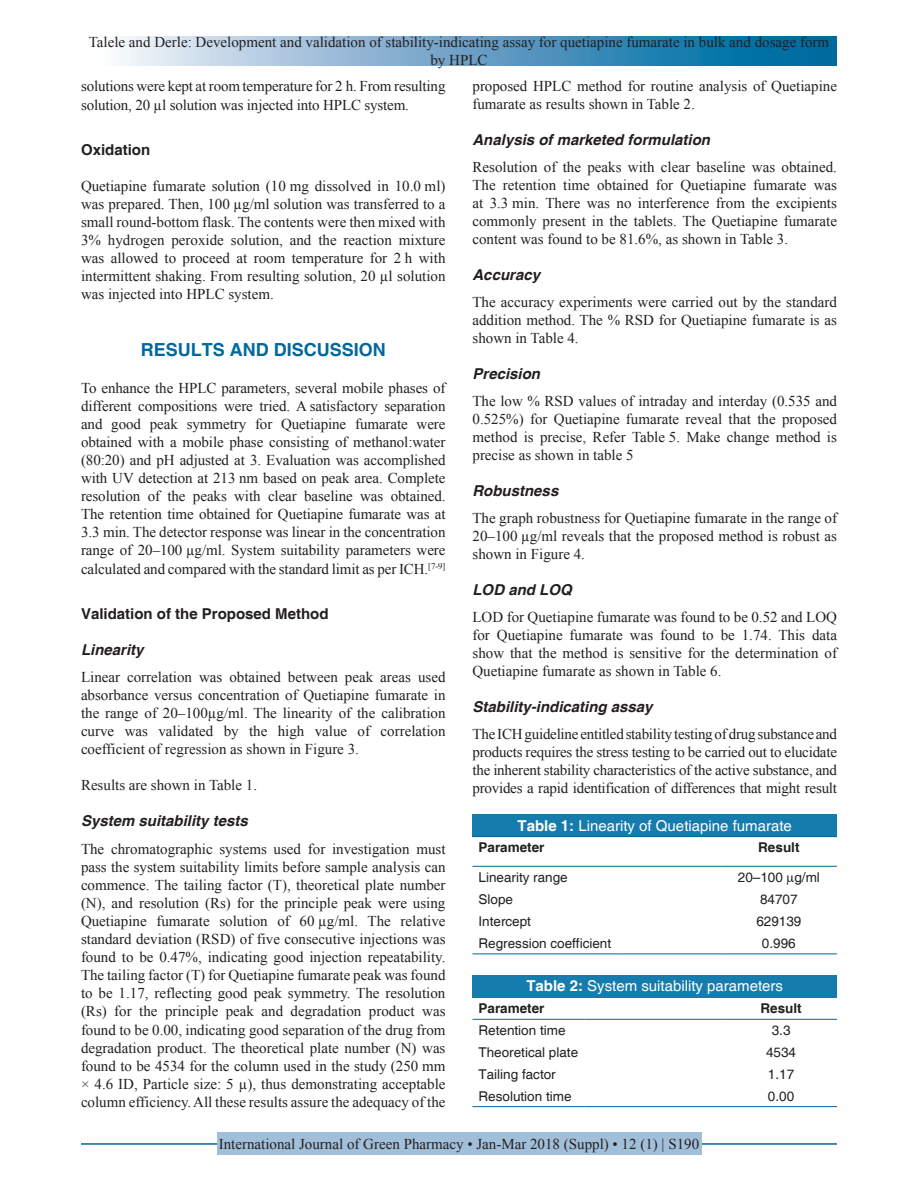
<style>
.page{position:relative;width:918px;height:1188px;background:#fff}
.page>*{position:absolute;margin:0;border:0;box-sizing:border-box;transform-origin:0 0}
.t1{font:700 18px "Helvetica";color:#00689e}
.TX{font:15px/18.1px "Times New Roman";color:#231f20;text-align:justify}
.t2{font:italic 700 15px "Helvetica";color:#231f20}
.TT{font:15px "Helvetica";color:#fff}
.RF{font:15px "Times New Roman";color:#231f20}
.t3{font:700 15px "Helvetica";color:#231f20}
.TB{font:13.5px "Helvetica";color:#231f20}
.TBL{font:13.5px "Helvetica";color:#231f20}
.TCH{font:700 13.5px "Helvetica";color:#231f20}
.s1{font-weight:700}
</style>
<div class="page">
<div style="left:81px;top:37px;width:756px;height:28px;background:linear-gradient(to right,#fcf4fb,#005d99)"></div>
<hr style="left:81px;top:1143px;width:756px;height:2px;background:#00689e">
<div style="left:217px;top:1133px;width:484px;height:22px;background:#a2bfda"></div>
<div style="left:472px;top:814px;width:365px;height:23px;background:#167cae"></div>
<hr style="left:472px;top:954px;width:145px;height:1px;background:#00689e">
<hr style="left:617px;top:954px;width:104px;height:1px;background:#00689e">
<hr style="left:721px;top:954px;width:116px;height:1px;background:#00689e">
<hr style="left:472px;top:836px;width:145px;height:1px;background:#00689e">
<hr style="left:617px;top:836px;width:104px;height:1px;background:#00689e">
<hr style="left:721px;top:836px;width:116px;height:1px;background:#00689e">
<hr style="left:472px;top:866px;width:145px;height:1px;background:#00689e">
<hr style="left:617px;top:866px;width:104px;height:1px;background:#00689e">
<hr style="left:721px;top:866px;width:116px;height:1px;background:#00689e">
<div style="left:472px;top:975px;width:365px;height:22px;background:#167cae"></div>
<hr style="left:472px;top:1106px;width:112px;height:1px;background:#00689e">
<hr style="left:584px;top:1106px;width:141px;height:1px;background:#00689e">
<hr style="left:725px;top:1106px;width:112px;height:1px;background:#00689e">
<hr style="left:472px;top:1019px;width:112px;height:1px;background:#00689e">
<hr style="left:584px;top:1019px;width:141px;height:1px;background:#00689e">
<hr style="left:725px;top:1019px;width:112px;height:1px;background:#00689e">
<p class="TX" style="left:89px;top:33px;width:742px;text-align:center">Talele and Derle: Development and validation of stability-indicating assay for quetiapine fumarate in bulk and dosage form by HPLC</p>
<p class="TX" style="left:81px;top:77px;width:366px">solutions were kept at room temperature for 2 h. From resulting solution, 20 µl solution was injected into HPLC system.</p>
<h2 class="t3" style="left:81px;top:140px;width:71px">Oxidation</h2>
<p class="TX" style="left:81px;top:176px;width:366px">Quetiapine fumarate solution (10 mg dissolved in 10.0 ml) was prepared. Then, 100 µg/ml solution was transferred to a small round-bottom flask. The contents were then mixed with 3% hydrogen peroxide solution, and the reaction mixture was allowed to proceed at room temperature for 2 h with intermittent shaking. From resulting solution, 20 µl solution was injected into HPLC system.</p>
<h1 class="t1" style="left:141px;top:339px;width:247px">RESULTS AND DISCUSSION</h1>
<p class="TX" style="left:81px;top:378px;width:366px">To enhance the HPLC parameters, several mobile phases of different compositions were tried. A satisfactory separation and good peak symmetry for Quetiapine fumarate were obtained with a mobile phase consisting of methanol:water (80:20) and pH adjusted at 3. Evaluation was accomplished with UV detection at 213 nm based on peak area. Complete resolution of the peaks with clear baseline was obtained.<br>The retention time obtained for Quetiapine fumarate was at 3.3 min. The detector response was linear in the concentration range of 20–100 µg/ml. System suitability parameters were calculated and compared with the standard limit as per ICH.<sup>[7-9]</sup></p>
<h2 class="t3" style="left:81px;top:604px;width:249px">Validation of the Proposed Method</h2>
<h3 class="t2" style="left:81px;top:640px;width:64px">Linearity</h3>
<p class="TX" style="left:81px;top:667px;width:366px">Linear correlation was obtained between peak areas used absorbance versus concentration of Quetiapine fumarate in the range of 20–100µg/ml. The linearity of the calibration curve was validated by the high value of correlation coefficient of regression as shown in Figure 3.</p>
<p class="TX" style="left:81px;top:776px;width:178px">Results are shown in Table 1.</p>
<h3 class="t2" style="left:81px;top:812px;width:168px">System suitability tests</h3>
<p class="TX" style="left:81px;top:839px;width:366px">The chromatographic systems used for investigation must pass the system suitability limits before sample analysis can commence. The tailing factor (T), theoretical plate number (N), and resolution (Rs) for the principle peak were using Quetiapine fumarate solution of 60 µg/ml. The relative standard deviation (RSD) of five consecutive injections was found to be 0.47%, indicating good injection repeatability.<br>The tailing factor (T) for Quetiapine fumarate peak was found to be 1.17, reflecting good peak symmetry. The resolution (Rs) for the principle peak and degradation product was found to be 0.00, indicating good separation of the drug from degradation product. The theoretical plate number (N) was found to be 4534 for the column used in the study (250 mm × 4.6 ID, Particle size: 5 µ), thus demonstrating acceptable column efficiency. All these results assure the adequacy of the</p>
<p class="TX" style="left:472px;top:77px;width:366px">proposed HPLC method for routine analysis of Quetiapine fumarate as results shown in Table 2.</p>
<h3 class="t2" style="left:472px;top:131px;width:239px">Analysis of marketed formulation</h3>
<p class="TX" style="left:472px;top:158px;width:366px">Resolution of the peaks with clear baseline was obtained.<br>The retention time obtained for Quetiapine fumarate was at 3.3 min. There was no interference from the excipients commonly present in the tablets. The Quetiapine fumarate content was found to be 81.6%, as shown in Table 3.</p>
<h3 class="t2" style="left:472px;top:266px;width:69px">Accuracy</h3>
<p class="TX" style="left:472px;top:293px;width:366px">The accuracy experiments were carried out by the standard addition method. The % RSD for Quetiapine fumarate is as shown in Table 4.</p>
<h3 class="t2" style="left:472px;top:365px;width:69px">Precision</h3>
<p class="TX" style="left:472px;top:392px;width:366px">The low % RSD values of intraday and interday (0.535 and 0.525%) for Quetiapine fumarate reveal that the proposed method is precise, Refer Table 5. Make change method is precise as shown in table 5</p>
<h3 class="t2" style="left:472px;top:482px;width:87px">Robustness</h3>
<p class="TX" style="left:472px;top:509px;width:366px">The graph robustness for Quetiapine fumarate in the range of 20–100 µg/ml reveals that the proposed method is robust as shown in Figure 4.</p>
<h3 class="t2" style="left:472px;top:581px;width:101px">LOD and LOQ</h3>
<p class="TX" style="left:472px;top:608px;width:366px">LOD for Quetiapine fumarate was found to be 0.52 and LOQ for Quetiapine fumarate was found to be 1.74. This data show that the method is sensitive for the determination of Quetiapine fumarate as shown in Table 6.</p>
<h3 class="t2" style="left:472px;top:698px;width:182px">Stability-indicating assay</h3>
<p class="TX" style="left:472px;top:725px;width:366px">The ICH guideline entitled stability testing of drug substance and products requires the stress testing to be carried out to elucidate the inherent stability characteristics of the active substance, and provides a rapid identification of differences that might result</p>
<p class="TT" style="left:518px;top:817px;width:276px"><span class="s1">Table 1:</span> Linearity of Quetiapine fumarate</p>
<p class="TCH" style="left:478px;top:839px;width:68px">Parameter</p>
<p class="TCH" style="left:758px;top:839px;width:43px">Result</p>
<p class="TB" style="left:478px;top:870px;width:91px">Linearity range</p>
<p class="TB" style="left:738px;top:870px;width:84px">20–100 g/ml</p>
<p class="TB" style="left:478px;top:892px;width:36px">Slope</p>
<p class="TB" style="left:760px;top:892px;width:39px">84707</p>
<p class="TB" style="left:478px;top:914px;width:54px">Intercept</p>
<p class="TB" style="left:756px;top:914px;width:47px">629139</p>
<p class="TBL" style="left:478px;top:935px;width:134px">Regression coefficient</p>
<p class="TBL" style="left:762px;top:935px;width:35px">0.996</p>
<p class="TT" style="left:526px;top:978px;width:258px"><span class="s1">Table 2:</span> System suitability parameters</p>
<p class="TCH" style="left:478px;top:1000px;width:68px">Parameter</p>
<p class="TCH" style="left:760px;top:1000px;width:43px">Result</p>
<p class="TB" style="left:478px;top:1023px;width:89px">Retention time</p>
<p class="TB" style="left:772px;top:1023px;width:20px">3.3</p>
<p class="TB" style="left:478px;top:1044px;width:101px">Theoretical plate</p>
<p class="TB" style="left:766px;top:1044px;width:32px">4534</p>
<p class="TB" style="left:478px;top:1066px;width:79px">Tailing factor</p>
<p class="TB" style="left:768px;top:1066px;width:28px">1.17</p>
<p class="TBL" style="left:478px;top:1088px;width:95px">Resolution time</p>
<p class="TBL" style="left:768px;top:1088px;width:28px">0.00</p>
<p class="RF" style="left:219px;top:1134px;width:482px">International Journal of Green Pharmacy • Jan-Mar 2018 (Suppl) • 12 (1) | S190</p>
</div>
